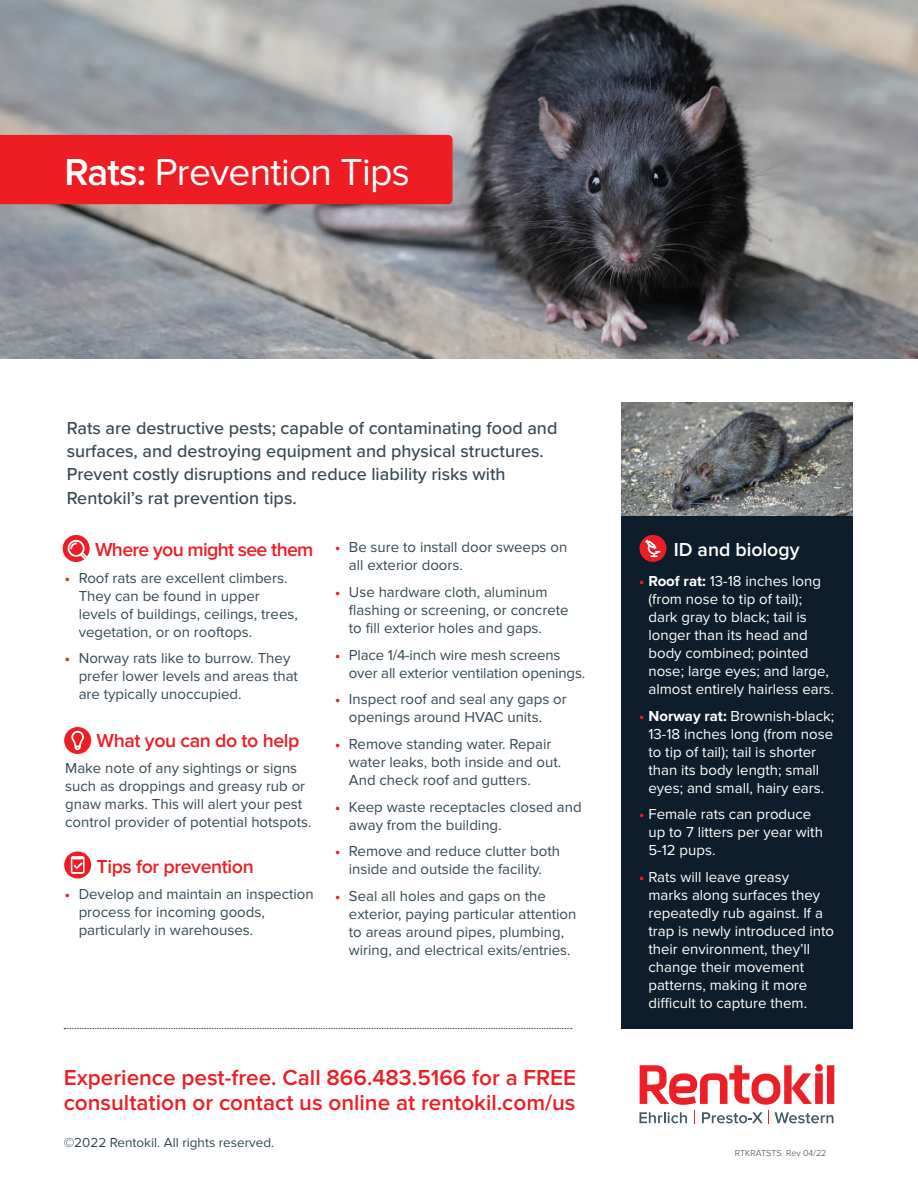
<style>
.page{position:relative;width:918px;height:1188px;background:#fff}
.page>*{position:absolute;margin:0;border:0;box-sizing:border-box;transform-origin:0 0}
.t1{font:39px "Proxima Nova";letter-spacing:-.02em;color:#fff}
.t2{font:600 22.5px/25.5px "Proxima Nova";color:#ee1d23}
.t3{font:600 19.5px "Proxima Nova";letter-spacing:-.02em;color:#ee1d23}
.t4{font:600 19.5px "Proxima Nova";color:#fff}
.t5{font:500 18px/23.2px "Proxima Nova";color:#344954}
.t6{font:15px/18px "Proxima Nova";color:#344954}
.t7{font:15px/18px "Proxima Nova";color:#fff}
.t8{font:13.5px "Proxima Nova";color:#344954}
.t9{font:300 9px "Proxima Nova";color:#344954}
.s1{font-weight:600}
.s2{font-family:"Myriad Pro";font-weight:700;font-size:13.5px;color:#ee1d23}
.s3{font-weight:700}
</style>
<div class="page">
<img style="left:0;top:0;width:918px;height:359px">
<div style="left:0;top:135px;width:453px;height:69px;background:#ee1d23"></div>
<svg style="left:639px;top:1064px;width:195px;height:59px"></svg>
<div style="left:621px;top:514px;width:232px;height:514px;background:#0d1d2c"></div>
<img style="left:621px;top:403px;width:232px;height:112px">
<svg style="left:64px;top:1028px;width:508px;height:1px"></svg>
<div style="left:639px;top:535px;width:27px;height:27px;background:#ee1d23;border-radius:50%"></div>
<svg style="left:645px;top:537px;width:16px;height:21px"></svg>
<div style="left:63px;top:535px;width:27px;height:27px;background:#ee1d23;border-radius:50%"></div>
<svg style="left:68px;top:540px;width:21px;height:22px"></svg>
<div style="left:64px;top:727px;width:27px;height:27px;background:#ee1d23;border-radius:50%"></div>
<svg style="left:71px;top:730px;width:13px;height:24px"></svg>
<div style="left:64px;top:851px;width:27px;height:27px;background:#ee1d23;border-radius:50%"></div>
<svg style="left:71px;top:856px;width:14px;height:18px"></svg>
<h1 class="t1" style="left:64px;top:150px;width:347px"><span class="s1">Rats:</span> Prevention Tips</h1>
<p class="t5" style="left:67px;top:415px;width:492px">Rats are destructive pests; capable of contaminating food and surfaces, and destroying equipment and physical structures.<br>Prevent costly disruptions and reduce liability risks with Rentokil’s rat prevention tips.</p>
<h3 class="t3" style="left:95px;top:538px;width:220px">Where you might see them</h3>
<p class="t6" style="left:79px;top:569px;width:221px;text-indent:-14px"><span class="s2">•</span> Roof rats are excellent climbers.<br>They can be found in upper levels of buildings, ceilings, trees, vegetation, or on rooftops.</p>
<p class="t6" style="left:79px;top:650px;width:221px;text-indent:-14px"><span class="s2">•</span> Norway rats like to burrow. They prefer lower levels and areas that are typically unoccupied.</p>
<h3 class="t3" style="left:97px;top:729px;width:204px">What you can do to help</h3>
<p class="t6" style="left:65px;top:760px;width:248px">Make note of any sightings or signs such as droppings and greasy rub or gnaw marks. This will alert your pest control provider of potential hotspots.</p>
<h3 class="t3" style="left:97px;top:855px;width:159px">Tips for prevention</h3>
<p class="t6" style="left:79px;top:886px;width:237px;text-indent:-14px"><span class="s2">•</span> Develop and maintain an inspection process for incoming goods, particularly in warehouses.</p>
<p class="t6" style="left:349px;top:539px;width:220px;text-indent:-14px"><span class="s2">•</span> Be sure to install door sweeps on all exterior doors.</p>
<p class="t6" style="left:349px;top:584px;width:221px;text-indent:-14px"><span class="s2">•</span> Use hardware cloth, aluminum flashing or screening, or concrete to fill exterior holes and gaps.</p>
<p class="t6" style="left:349px;top:646px;width:238px;text-indent:-14px"><span class="s2">•</span> Place 1/4-inch wire mesh screens over all exterior ventilation openings.</p>
<p class="t6" style="left:349px;top:691px;width:219px;text-indent:-14px"><span class="s2">•</span> Inspect roof and seal any gaps or openings around HVAC units.</p>
<p class="t6" style="left:349px;top:736px;width:214px;text-indent:-14px"><span class="s2">•</span> Remove standing water. Repair water leaks, both inside and out.<br>And check roof and gutters.</p>
<p class="t6" style="left:349px;top:798px;width:234px;text-indent:-14px"><span class="s2">•</span> Keep waste receptacles closed and away from the building.</p>
<p class="t6" style="left:335px;top:843px;width:226px;text-align:center"><span class="s2">•</span> Remove and reduce clutter both inside and outside the facility.</p>
<p class="t6" style="left:349px;top:887px;width:229px;text-indent:-14px"><span class="s2">•</span> Seal all holes and gaps on the exterior, paying particular attention to areas around pipes, plumbing, wiring, and electrical exits/entries.</p>
<h2 class="t2" style="left:64px;top:1066px;width:514px">Experience pest-free. Call 866.483.5166 for a FREE consultation or contact us online at rentokil.com/us</h2>
<p class="t8" style="left:64px;top:1135px;width:212px">©2022 Rentokil. All rights reserved.</p>
<h3 class="t4" style="left:674px;top:538px;width:127px">ID and biology</h3>
<p class="t7" style="left:648px;top:573px;width:187px;text-indent:-9px"><span class="s2">•</span> <span class="s3">Roof rat:</span> 13-18 inches long (from nose to tip of tail); dark gray to black; tail is longer than its head and body combined; pointed nose; large eyes; and large, almost entirely hairless ears.</p>
<p class="t7" style="left:648px;top:707px;width:187px;text-indent:-9px"><span class="s2">•</span> <span class="s3">Norway rat:</span> Brownish-black;<br>13-18 inches long (from nose to tip of tail); tail is shorter than its body length; small eyes; and small, hairy ears.</p>
<p class="t7" style="left:648px;top:806px;width:176px;text-indent:-9px"><span class="s2">•</span> Female rats can produce up to 7 litters per year with<br>5-12 pups.</p>
<p class="t7" style="left:648px;top:868px;width:187px;text-indent:-9px"><span class="s2">•</span> Rats will leave greasy<br>marks along surfaces they repeatedly rub against. If a trap is newly introduced into their environment, they’ll change their movement patterns, making it more difficult to capture them.</p>
<p class="t9" style="left:735px;top:1148px;width:93px">RTKRATSTS Rev 04/22</p>
</div>
